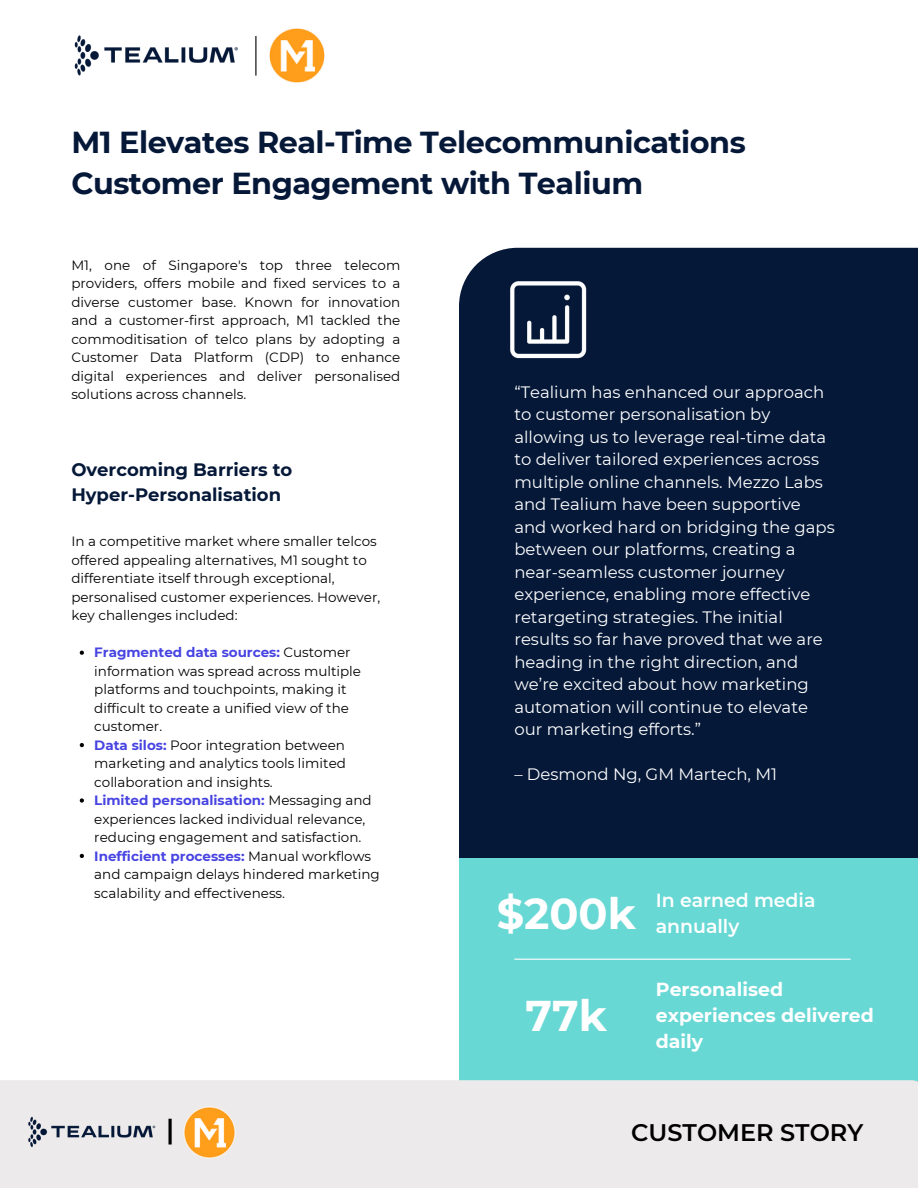
<style>
.page{position:relative;width:918px;height:1188px;background:#fff}
.page>*{position:absolute;margin:0;border:0;box-sizing:border-box;transform-origin:0 0}
.t1{font:700 42.9px "Montserrat";color:#fff}
.t2{font:700 30.3px/41.7px "Montserrat";letter-spacing:-.015em;color:#051838}
.t3{font:600 27px "Montserrat";color:#000}
.t4{font:600 24px "Montserrat";color:#000}
.t5{font:700 18.9px/26.4px "Montserrat";color:#fff}
.t6{font:600 18.9px/26.4px "Montserrat";color:#fff}
.t7{font:700 18px/25.2px "Montserrat";color:#051838}
.t8{font:16.5px/22.5px "Montserrat";color:#fff}
.t9{font:13.5px/18.5px "Montserrat";color:#000}
.s1{font-weight:700;color:#4844e2}
</style>
<div class="page">
<hr style="left:255px;top:36px;width:1px;height:40px;background:#000">
<div style="left:459px;top:248px;width:459px;height:940px;background:#051838"></div>
<div style="left:459px;top:858px;width:459px;height:222px;background:#68d8d5"></div>
<hr style="left:514px;top:959px;width:337px;height:1px;background:#fff">
<img style="left:74px;top:35px;width:164px;height:41px">
<img style="left:510px;top:281px;width:77px;height:78px">
<div style="left:0;top:1080px;width:918px;height:108px;background:#eceaea"></div>
<img style="left:28px;top:1116px;width:128px;height:31px">
<img style="left:269px;top:28px;width:56px;height:55px">
<svg style="left:80px;top:651px;width:4px;height:4px"></svg>
<svg style="left:80px;top:743px;width:4px;height:4px"></svg>
<svg style="left:80px;top:798px;width:4px;height:5px"></svg>
<svg style="left:80px;top:854px;width:4px;height:4px"></svg>
<img style="left:184px;top:1107px;width:51px;height:51px">
<p class="t2" style="left:71px;top:121px;width:676px">M1 Elevates Real-Time Telecommunications<br>Customer Engagement with Tealium</p>
<p class="t9" style="left:71px;top:256px;width:331px;text-align:justify">M1, one of Singapore's top three telecom providers, offers mobile and fixed services to a diverse customer base. Known for innovation and a customer-first approach, M1 tackled the commoditisation of telco plans by adopting a Customer Data Platform (CDP) to enhance digital experiences and deliver personalised solutions across channels.</p>
<h5 class="t7" style="left:71px;top:457px;width:223px">Overcoming Barriers to<br>Hyper-Personalisation</h5>
<h1 class="t9" style="left:71px;top:532px;width:310px">In a competitive market where smaller telcos offered appealing alternatives, M1 sought to differentiate itself through exceptional, personalised customer experiences. However, key challenges included:</h1>
<h4 class="t9" style="left:94px;top:643px;width:268px"><span class="s1">Fragmented data sources:</span> Customer information was spread across multiple platforms and touchpoints, making it difficult to create a unified view of the customer.</h4>
<p class="t9" style="left:94px;top:736px;width:253px;text-align:justify"><span class="s1">Data silos:</span> Poor integration between marketing and analytics tools limited collaboration and insights.</p>
<h1 class="t9" style="left:94px;top:791px;width:279px"><span class="s1">Limited personalisation:</span> Messaging and experiences lacked individual relevance, reducing engagement and satisfaction.</h1>
<h4 class="t9" style="left:94px;top:846px;width:287px"><span class="s1">Inefficient processes:</span> Manual workflows and campaign delays hindered marketing scalability and effectiveness.</h4>
<p class="t8" style="left:514px;top:381px;width:322px">“Tealium has enhanced our approach to customer personalisation by allowing us to leverage real-time data to deliver tailored experiences across multiple online channels. Mezzo Labs and Tealium have been supportive and worked hard on bridging the gaps between our platforms, creating a near-seamless customer journey experience, enabling more effective retargeting strategies. The initial results so far have proved that we are heading in the right direction, and we’re excited about how marketing automation will continue to elevate our marketing efforts.”</p>
<p class="t8" style="left:514px;top:763px;width:264px">– Desmond Ng, GM Martech, M1</p>
<h5 class="t1" style="left:497px;top:888px;width:141px">$200k</h5>
<h4 class="t1" style="left:526px;top:989px;width:83px">77k</h4>
<h2 class="t6" style="left:656px;top:887px;width:161px">In earned media annually</h2>
<p class="t5" style="left:656px;top:976px;width:219px">Personalised experiences delivered daily</p>
<p class="t3" style="left:166px;top:1113px;width:10px">|</p>
<p class="t4" style="left:631px;top:1118px;width:234px">CUSTOMER STORY</p>
</div>
